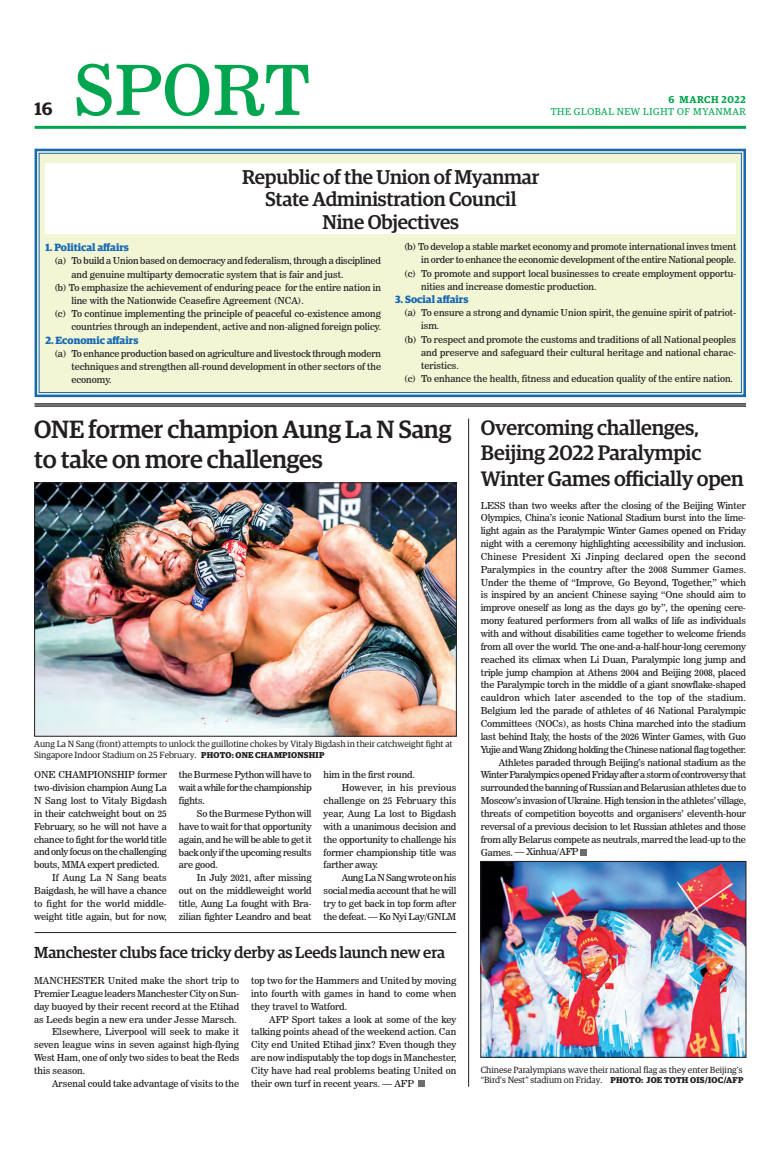
<style>
.page{position:relative;width:773px;height:1152px;background:#fff}
.page>*{position:absolute;margin:0;border:0;box-sizing:border-box;transform-origin:0 0}
.t1{font:68.5px "News 706 BT Roman C";color:#00a54f}
.Brief_Head{font:500 25px/30px "Guardian Egyp";letter-spacing:-.01em;color:#231f20}
.Brief_Head-2{font:500 21px/25.2px "Guardian Egyp";letter-spacing:-.01em;color:#231f20}
.Brief_Head-3{font:500 20px "Guardian Egyp";letter-spacing:-.01em;color:#231f20}
.t2{font:600 18px "Guardian Egyp";color:#231f20}
.Brief_Head-4{font:500 16px "Guardian Egyp";letter-spacing:-.01em;color:#231f20}
.Sub_Body{font:700 10.5px "Guardian Egyp";color:#1768b4}
.t3{font:10px "Guardian Egyp";letter-spacing:.06em;color:#00a54f}
.t4{font:600 10px "Guardian Egyp";letter-spacing:.06em;color:#00a54f}
._2nd_Body{font:9.5px/12.9px "News 706 BT Roman C";color:#231f20;text-align:justify}
.Normal_Para{font:9.5px/12.9px "News 706 BT Roman C";color:#231f20;text-align:justify}
.t5{font:9px/10.8px "Guardian Egyp";color:#231f20}
.s1{font-weight:700;font-size:8.5px}
</style>
<div class="page">
<hr style="left:35px;top:126px;width:711px;height:3px;background:#00a54f">
<svg style="left:34px;top:148px;width:712px;height:250px;background:#e8f0d4"></svg>
<div style="left:39px;top:153px;width:702px;height:240px;border:1px solid #1768b4"></div>
<div style="left:45px;top:163px;width:691px;height:71px;background:#fff"></div>
<hr style="left:35px;top:406px;width:711px;height:1px;background:#231f20">
<hr style="left:35px;top:405px;width:711px;height:1px;background:#231f20">
<hr style="left:35px;top:404px;width:711px;height:1px;background:#231f20">
<div style="left:418px;top:1080px;width:7px;height:7px;background:#6c6d70"></div>
<img style="left:482px;top:863px;width:262px;height:192px">
<div style="left:480px;top:861px;width:266px;height:196px;border:1px solid #231f20"></div>
<div style="left:580px;top:849px;width:7px;height:6px;background:#6c6d70"></div>
<img style="left:36px;top:485px;width:418px;height:249px">
<div style="left:34px;top:483px;width:422px;height:253px;border:1px solid #231f20"></div>
<hr style="left:35px;top:932px;width:421px;height:1px;background:#231f20">
<hr style="left:468px;top:419px;width:1px;height:668px;background:#231f20">
<h1 class="t1" style="left:73px;top:49px;width:238px">SPORT</h1>
<p class="t4" style="left:668px;top:92px;width:79px">6 MARCH 2022</p>
<h3 class="t2" style="left:35px;top:95px;width:20px">16</h3>
<p class="t3" style="left:550px;top:105px;width:197px">THE GLOBAL NEW LIGHT OF MYANMAR</p>
<p class="Brief_Head-3" style="left:242px;top:163px;width:298px">Republic of the Union of Myanmar</p>
<p class="Brief_Head-3" style="left:265px;top:185px;width:253px">State Administration Council</p>
<p class="Brief_Head-3" style="left:322px;top:207px;width:138px">Nine Objectives</p>
<p class="Normal_Para" style="left:404px;top:240px;width:334px">(b) To develop a stable market economy and promote international inves tment</p>
<p class="Normal_Para" style="left:421px;top:253px;width:316px">in order to enhance the economic development of the entire National people.</p>
<p class="Normal_Para" style="left:404px;top:267px;width:333px">(c) To promote and support local businesses to create employment opportu-</p>
<p class="Normal_Para" style="left:421px;top:280px;width:177px">nities and increase domestic production.</p>
<p class="Sub_Body" style="left:395px;top:291px;width:75px">3. Social affairs</p>
<p class="Normal_Para" style="left:404px;top:306px;width:333px">(a) To ensure a strong and dynamic Union spirit, the genuine spirit of patriot-</p>
<p class="Normal_Para" style="left:421px;top:319px;width:20px">ism.</p>
<p class="Normal_Para" style="left:404px;top:333px;width:333px">(b) To respect and promote the customs and traditions of all National peoples</p>
<p class="Normal_Para" style="left:421px;top:346px;width:316px">and preserve and safeguard their cultural heritage and national charac-</p>
<p class="Normal_Para" style="left:421px;top:359px;width:39px">teristics.</p>
<p class="Normal_Para" style="left:404px;top:372px;width:330px">(c) To enhance the health, fitness and education quality of the entire nation.</p>
<p class="Sub_Body" style="left:45px;top:239px;width:85px">1. Political affairs</p>
<p class="_2nd_Body" style="left:71px;top:254px;width:311px;line-height:13.2px;text-indent:-17px">(a) To build a Union based on democracy and federalism, through a disciplined and genuine multiparty democratic system that is fair and just.</p>
<p class="_2nd_Body" style="left:71px;top:281px;width:311px;line-height:13.2px;text-indent:-17px">(b) To emphasize the achievement of enduring peace for the entire nation in line with the Nationwide Ceasefire Agreement (NCA).</p>
<p class="_2nd_Body" style="left:54px;top:307px;width:328px;line-height:13.2px;text-align:right">(c) To continue implementing the principle of peaceful co-existence among countries through an independent, active and non-aligned foreign policy.</p>
<p class="Sub_Body" style="left:45px;top:332px;width:95px">2. Economic affairs</p>
<p class="_2nd_Body" style="left:71px;top:347px;width:311px;line-height:13.2px;text-indent:-17px">(a) To enhance production based on agriculture and livestock through modern techniques and strengthen all-round development in other sectors of the economy.</p>
<p class="Brief_Head" style="left:34px;top:413px;width:419px">ONE former champion Aung La N Sang to take on more challenges</p>
<p class="t5" style="left:34px;top:738px;width:420px">Aung La N Sang (front) attempts to unlock the guillotine chokes by Vitaly Bigdash in their catchweight fight at<br>Singapore Indoor Stadium on 25 February. <span class="s1">PHOTO: ONE CHAMPIONSHIP</span></p>
<p class="_2nd_Body" style="left:34px;top:768px;width:134px">ONE CHAMPIONSHIP former two-division champion Aung La N Sang lost to Vitaly Bigdash in their catchweight bout on 25<br>February, so he will not have a chance to fight for the world title and only focus on the challenging bouts, MMA expert predicted.</p>
<p class="_2nd_Body" style="left:34px;top:871px;width:134px;text-indent:18px">If Aung La N Sang beats Baigdash, he will have a chance to fight for the world middle&shy;weight title again, but for now,</p>
<p class="_2nd_Body" style="left:179px;top:769px;width:134px">the Burmese Python will have to wait a while for the championship fights.</p>
<p class="_2nd_Body" style="left:179px;top:807px;width:134px;text-indent:18px">So the Burmese Python will have to wait for that opportunity again, and he will be able to get it back only if the upcoming results are good.</p>
<p class="_2nd_Body" style="left:179px;top:871px;width:134px;text-indent:18px">In July 2021, after missing out on the middleweight world title, Aung La fought with Bra&shy;zilian fighter Leandro and beat</p>
<p class="_2nd_Body" style="left:323px;top:769px;width:93px">him in the first round.</p>
<p class="_2nd_Body" style="left:323px;top:781px;width:134px;text-indent:18px">However, in his previous challenge on 25 February this year, Aung La lost to Bigdash with a unanimous decision and the opportunity to challenge his former championship title was farther away.</p>
<p class="_2nd_Body" style="left:323px;top:871px;width:134px;text-indent:18px">Aung La N Sang wrote on his social media account that he will try to get back in top form after the defeat. — Ko Nyi Lay/GNLM</p>
<p class="Brief_Head-4" style="left:34px;top:941px;width:412px">Manchester clubs face tricky derby as Leeds launch new era</p>
<p class="Normal_Para" style="left:34px;top:974px;width:207px">MANCHESTER United make the short trip to Premier League leaders Manchester City on Sun&shy;day buoyed by their recent record at the Etihad as Leeds begin a new era under Jesse Marsch.</p>
<p class="_2nd_Body" style="left:34px;top:1025px;width:207px;text-indent:18px">Elsewhere, Liverpool will seek to make it seven league wins in seven against high-flying West Ham, one of only two sides to beat the Reds this season.</p>
<p class="_2nd_Body" style="left:52px;top:1077px;width:189px">Arsenal could take advantage of visits to the</p>
<p class="_2nd_Body" style="left:251px;top:974px;width:207px">top two for the Hammers and United by moving into fourth with games in hand to come when they travel to Watford.</p>
<p class="_2nd_Body" style="left:251px;top:1013px;width:207px;text-indent:18px">AFP Sport takes a look at some of the key talking points ahead of the weekend action. Can City end United Etihad jinx? Even though they are now indisputably the top dogs in Manchester, City have had real problems beating United on their own turf in recent years. — AFP</p>
<p class="Brief_Head-2" style="left:481px;top:414px;width:264px">Overcoming challenges,<br>Beijing 2022 Paralympic<br>Winter Games officially open</p>
<p class="Normal_Para" style="left:481px;top:499px;width:267px">LESS than two weeks after the closing of the Beijing Winter Olympics, China’s iconic National Stadium burst into the lime&shy;light again as the Paralympic Winter Games opened on Friday night with a ceremony highlighting accessibility and inclusion.<br>Chinese President Xi Jinping declared open the second Paralympics in the country after the 2008 Summer Games.<br>Under the theme of “Improve, Go Beyond, Together,” which is inspired by an ancient Chinese saying “One should aim to improve oneself as long as the days go by”, the opening cere&shy;mony featured performers from all walks of life as individuals with and without disabilities came together to welcome friends from all over the world. The one-and-a-half-hour-long ceremony reached its climax when Li Duan, Paralympic long jump and triple jump champion at Athens 2004 and Beijing 2008, placed the Paralympic torch in the middle of a giant snowflake-shaped cauldron which later ascended to the top of the stadium.<br>Belgium led the parade of athletes of 46 National Paralympic Committees (NOCs), as hosts China marched into the stadium last behind Italy, the hosts of the 2026 Winter Games, with Guo Yujie and Wang Zhidong holding the Chinese national flag together.</p>
<p class="_2nd_Body" style="left:481px;top:756px;width:267px;text-indent:18px">Athletes paraded through Beijing’s national stadium as the Winter Paralympics opened Friday after a storm of controversy that surrounded the banning of Russian and Belarusian athletes due to Moscow’s invasion of Ukraine. High tension in the athletes’ village, threats of competition boycotts and organisers’ eleventh-hour reversal of a previous decision to let Russian athletes and those from ally Belarus compete as neutrals, marred the lead-up to the Games. — Xinhua/AFP</p>
<p class="t5" style="left:481px;top:1064px;width:264px">Chinese Paralympians wave their national flag as they enter Beijing’s “Bird’s Nest” stadium on Friday. <span class="s1">PHOTO: JOE TOTH OIS/IOC/AFP</span></p>
</div>
